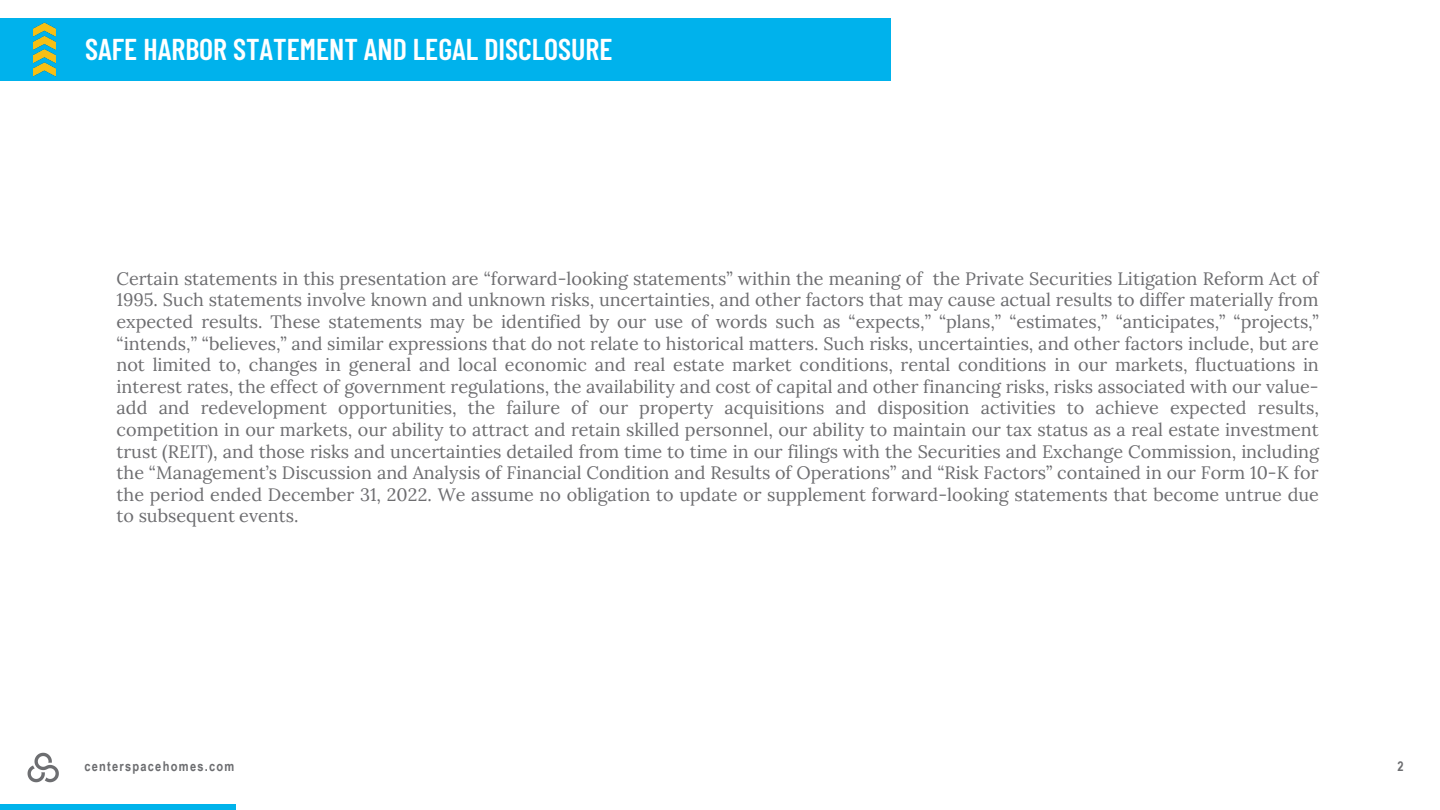
<style>
.page{position:relative;width:1440px;height:810px;background:#fff}
.page>*{position:absolute;margin:0;border:0;box-sizing:border-box;transform-origin:0 0}
.t1{font:600 30px "Barlow Condensed";color:#fff}
.t2{font:18px/21.6px "Lora";letter-spacing:.005em;color:#6d6d70;text-align:justify}
.t3{font:700 13.5px "Arial Narrow";letter-spacing:.09em;color:#6c6d70}
</style>
<div class="page">
<svg style="left:28px;top:753px;width:31px;height:29px"></svg>
<div style="left:0;top:805px;width:236px;height:5px;background:#00b3eb"></div>
<div style="left:0;top:18px;width:891px;height:63px;background:#00b2ec"></div>
<img style="left:33px;top:22px;width:22px;height:54px">
<p class="t1" style="left:85px;top:28px;width:529px">SAFE HARBOR STATEMENT AND LEGAL DISCLOSURE</p>
<p class="t2" style="left:117px;top:266px;width:1204px">Certain statements in this presentation are “forward-looking statements” within the meaning of the Private Securities Litigation Reform Act of 1995. Such statements involve known and unknown risks, uncertainties, and other factors that may cause actual results to differ materially from expected results. These statements may be identified by our use of words such as “expects,” “plans,” “estimates,” “anticipates,” “projects,” “intends,” “believes,” and similar expressions that do not relate to historical matters. Such risks, uncertainties, and other factors include, but are not limited to, changes in general and local economic and real estate market conditions, rental conditions in our markets, fluctuations in interest rates, the effect of government regulations, the availability and cost of capital and other financing risks, risks associated with our value&shy;add and redevelopment opportunities, the failure of our property acquisitions and disposition activities to achieve expected results, competition in our markets, our ability to attract and retain skilled personnel, our ability to maintain our tax status as a real estate investment trust (REIT), and those risks and uncertainties detailed from time to time in our filings with the Securities and Exchange Commission, including the “Management’s Discussion and Analysis of Financial Condition and Results of Operations” and “Risk Factors” contained in our Form 10-K for the period ended December 31, 2022. We assume no obligation to update or supplement forward-looking statements that become untrue due to subsequent events.</p>
<p class="t3" style="left:84px;top:756px;width:152px">centerspacehomes.com</p>
<p class="t3" style="left:1398px;top:756px;width:8px">2</p>
</div>
